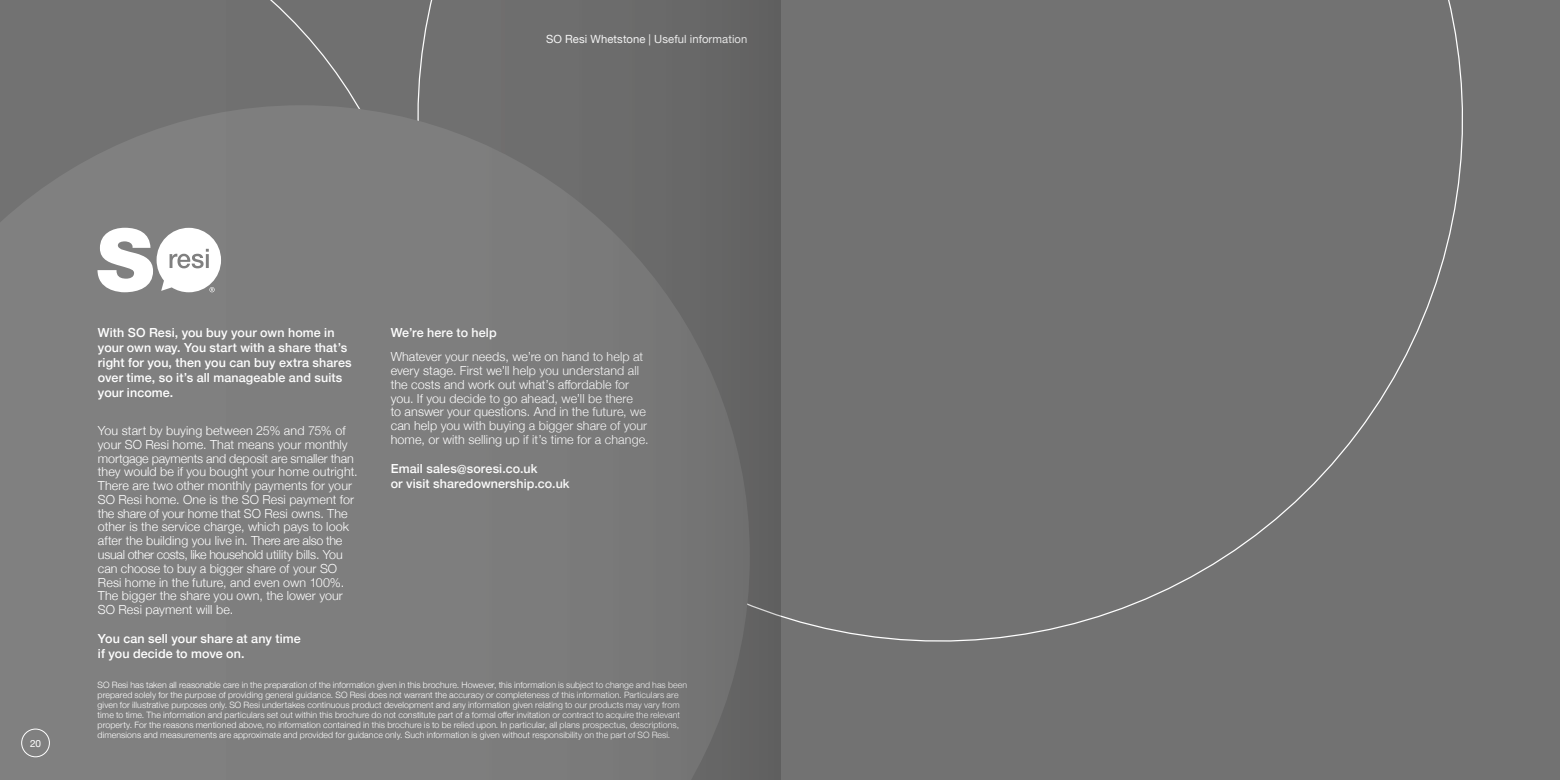
<style>
.page{position:relative;width:1560px;height:780px;background:#fff}
.page>*{position:absolute;margin:0;border:0;box-sizing:border-box;transform-origin:0 0}
.t1{font:300 12.5px/13.8px "Helvetica Neue";letter-spacing:.005em;color:#fff}
.t2{font:500 12.5px/15px "Helvetica Neue";letter-spacing:.01em;color:#fff}
.t3{font:11.25px "Helvetica Neue";letter-spacing:.01em;color:#fff}
.t4{font:10px "Helvetica Neue";color:#fff}
.t5{font:300 8.75px/10px "Helvetica Neue";letter-spacing:.01em;color:#fff}
</style>
<div class="page">
<div style="left:0;top:0;width:1559px;height:780px;background:#727272"></div>
<svg style="left:0;top:0;width:780px;height:780px"></svg>
<p class="t3" style="left:546px;top:31px;width:203px">SO Resi Whetstone | Useful information</p>
<p class="t4" style="left:30px;top:736px;width:13px">20</p>
<h1 class="t2" style="left:98px;top:324px;width:255px">With SO Resi, you buy your own home in your own way. You start with a share that’s right for you, then you can buy extra shares over time, so it’s all manageable and suits your income.</h1>
<p class="t1" style="left:98px;top:423px;width:261px">You start by buying between 25% and 75% of your SO Resi home. That means your monthly mortgage payments and deposit are smaller than they would be if you bought your home outright.<br>There are two other monthly payments for your SO Resi home. One is the SO Resi payment for the share of your home that SO Resi owns. The other is the service charge, which pays to look after the building you live in. There are also the usual other costs, like household utility bills. You can choose to buy a bigger share of your SO Resi home in the future, and even own 100%.<br>The bigger the share you own, the lower your SO Resi payment will be.</p>
<h1 class="t2" style="left:98px;top:629px;width:204px">You can sell your share at any time if you decide to move on.</h1>
<h1 class="t2" style="left:390px;top:324px;width:107px">We’re here to help</h1>
<p class="t1" style="left:390px;top:349px;width:259px">Whatever your needs, we’re on hand to help at every stage. First we’ll help you understand all the costs and work out what’s affordable for you. If you decide to go ahead, we’ll be there<br>to answer your questions. And in the future, we can help you with buying a bigger share of your home, or with selling up if it’s time for a change.</p>
<h1 class="t2" style="left:390px;top:459px;width:180px">Email sales@soresi.co.uk<br>or visit sharedownership.co.uk</h1>
<p class="t5" style="left:98px;top:679px;width:591px">SO Resi has taken all reasonable care in the preparation of the information given in this brochure. However, this information is subject to change and has been prepared solely for the purpose of providing general guidance. SO Resi does not warrant the accuracy or completeness of this information. Particulars are given for illustrative purposes only. SO Resi undertakes continuous product development and any information given relating to our products may vary from time to time. The information and particulars set out within this brochure do not constitute part of a formal offer invitation or contract to acquire the relevant property. For the reasons mentioned above, no information contained in this brochure is to be relied upon. In particular, all plans prospectus, descriptions, dimensions and measurements are approximate and provided for guidance only. Such information is given without responsibility on the part of SO Resi.</p>
</div>
